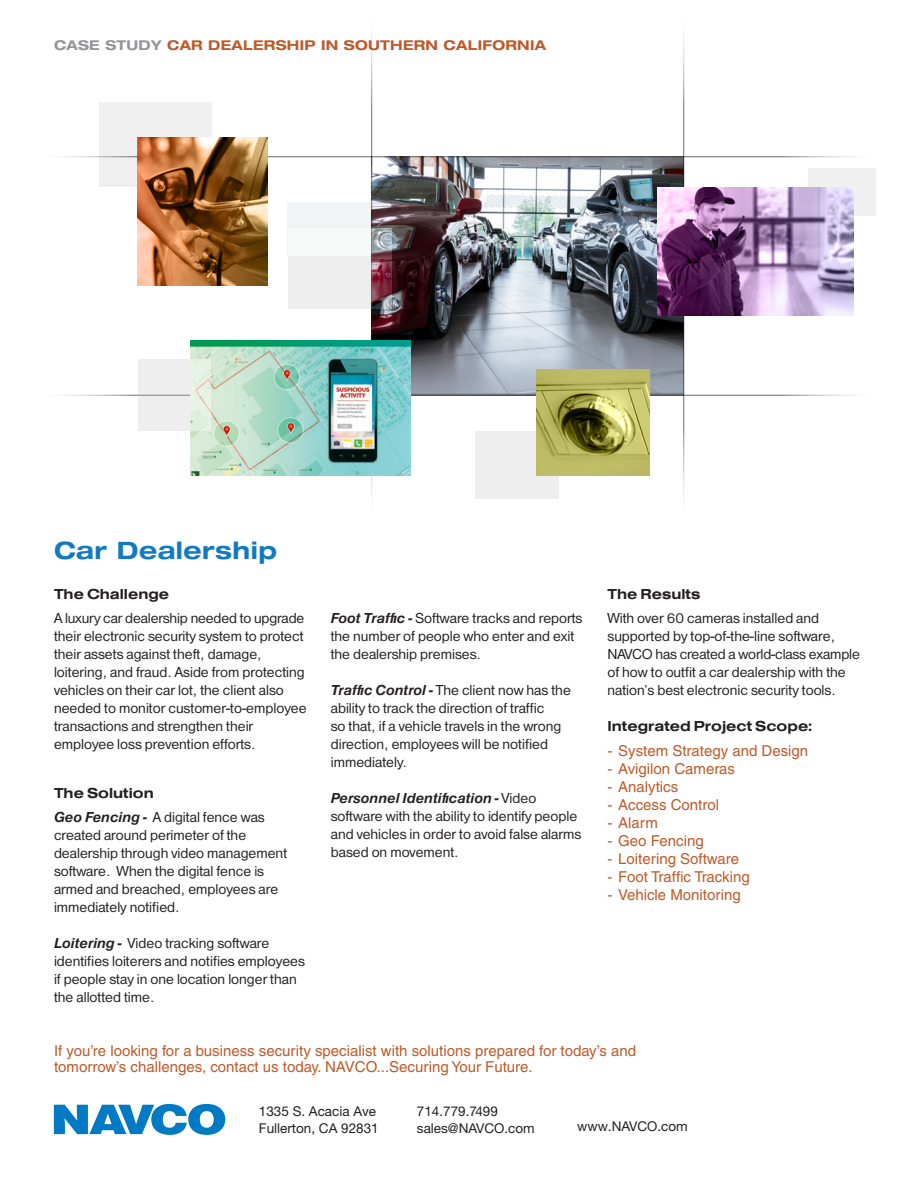
<style>
.page{position:relative;width:918px;height:1188px;background:#fff}
.page>*{position:absolute;margin:0;border:0;box-sizing:border-box;transform-origin:0 0}
.t1{font:700 expanded 24px "Helvetica Neue";letter-spacing:.02em;color:#127ac0}
.t2{font:15px/18px "Helvetica Rmn";color:#231f20}
.t3{font:15px "Helvetica";color:#bd5a29}
.t4{font:15px "Helvetica Bld Ext";color:#231f20}
.t5{font:13.5px/16.2px "Helvetica Neue";color:#231f20}
.t6{font:700 expanded 13.5px "Helvetica Neue";letter-spacing:.02em;color:#bd5a29}
.s1{color:#939598}
.s2{font-family:"Helvetica Mdm Itl"}
</style>
<div class="page">
<div style="left:288px;top:202px;width:83px;height:54px;background:#f2f3f4"></div>
<svg style="left:54px;top:1104px;width:171px;height:31px"></svg>
<img style="left:372px;top:158px;width:311px;height:236px">
<div style="left:808px;top:168px;width:68px;height:48px;background:#f0f0f0"></div>
<div style="left:99px;top:103px;width:112px;height:84px;background:#f0f0f0"></div>
<hr style="left:27px;top:156px;width:864px;height:2px;background:#231f20">
<hr style="left:683px;top:0;width:1px;height:533px;background:#231f20">
<hr style="left:27px;top:394px;width:864px;height:2px;background:#231f20">
<img style="left:138px;top:137px;width:130px;height:148px">
<img style="left:657px;top:187px;width:197px;height:128px">
<div style="left:476px;top:431px;width:83px;height:67px;background:#eeeeef"></div>
<hr style="left:371px;top:0;width:1px;height:533px;background:#231f20">
<img style="left:537px;top:369px;width:112px;height:106px">
<svg style="left:288px;top:228px;width:104px;height:81px;fill:#eeeeef"></svg>
<img style="left:190px;top:340px;width:220px;height:136px">
<div style="left:138px;top:360px;width:73px;height:71px;background:#eeeeef"></div>
<p class="t6" style="left:54px;top:37px;width:493px"><span class="s1">CASE STUDY</span> CAR DEALERSHIP IN SOUTHERN CALIFORNIA</p>
<p class="t1" style="left:54px;top:535px;width:225px">Car Dealership</p>
<p class="t4" style="left:54px;top:584px;width:117px">The Challenge</p>
<p class="t2" style="left:54px;top:610px;width:254px">A luxury car dealership needed to upgrade their electronic security system to protect their assets against theft, damage, loitering, and fraud. Aside from protecting vehicles on their car lot, the client also needed to monitor customer-to-employee transactions and strengthen their employee loss prevention efforts.</p>
<p class="t4" style="left:54px;top:783px;width:101px">The Solution</p>
<p class="t2" style="left:54px;top:810px;width:235px"><span class="s2">Geo Fencing -</span> A digital fence was created around perimeter of the dealership through video management software. When the digital fence is armed and breached, employees are immediately notified.</p>
<p class="t2" style="left:54px;top:936px;width:252px"><span class="s2">Loitering -</span> Video tracking software identifies loiterers and notifies employees if people stay in one location longer than the allotted time.</p>
<p class="t2" style="left:331px;top:610px;width:253px"><span class="s2">Foot Traffic -</span> Software tracks and reports the number of people who enter and exit the dealership premises.</p>
<p class="t2" style="left:331px;top:682px;width:242px"><span class="s2">Traffic Control -</span> The client now has the ability to track the direction of traffic<br>so that, if a vehicle travels in the wrong direction, employees will be notified immediately.</p>
<p class="t2" style="left:331px;top:790px;width:252px"><span class="s2">Personnel Identification -</span> Video software with the ability to identify people and vehicles in order to avoid false alarms based on movement.</p>
<p class="t4" style="left:608px;top:584px;width:94px">The Results</p>
<p class="t2" style="left:608px;top:610px;width:254px">With over 60 cameras installed and supported by top-of-the-line software, NAVCO has created a world-class example of how to outfit a car dealership with the nation’s best electronic security tools.</p>
<p class="t4" style="left:608px;top:716px;width:206px">Integrated Project Scope:</p>
<p class="t3" style="left:608px;top:742px;width:202px">- System Strategy and Design</p>
<p class="t3" style="left:608px;top:760px;width:129px">- Avigilon Cameras</p>
<p class="t3" style="left:608px;top:778px;width:72px">- Analytics</p>
<p class="t3" style="left:608px;top:796px;width:113px">- Access Control</p>
<p class="t3" style="left:608px;top:814px;width:52px">- Alarm</p>
<p class="t3" style="left:608px;top:832px;width:98px">- Geo Fencing</p>
<p class="t3" style="left:608px;top:850px;width:133px">- Loitering Software</p>
<p class="t3" style="left:608px;top:868px;width:144px">- Foot Traffic Tracking</p>
<p class="t3" style="left:608px;top:886px;width:135px">- Vehicle Monitoring</p>
<p class="t3" style="left:54px;top:1042px;width:584px">If you’re looking for a business security specialist with solutions prepared for today’s and</p>
<p class="t3" style="left:54px;top:1058px;width:480px">tomorrow’s challenges, contact us today. NAVCO...Securing Your Future.</p>
<p class="t5" style="left:259px;top:1103px;width:121px">1335 S. Acacia Ave<br>Fullerton, CA 92831</p>
<p class="t5" style="left:417px;top:1103px;width:119px">714.779.7499 sales@NAVCO.com</p>
<p class="t5" style="left:577px;top:1118px;width:112px">www.NAVCO.com</p>
</div>
